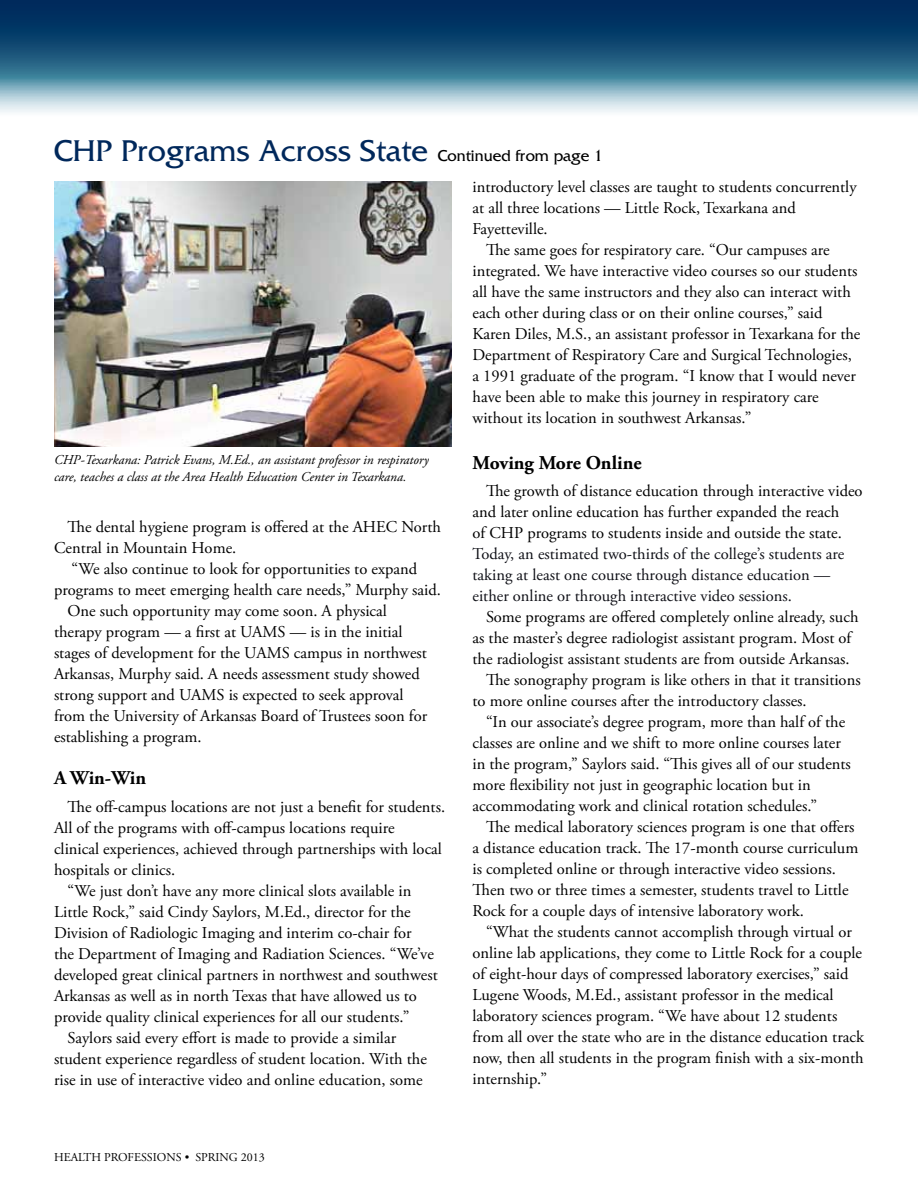
<style>
.page{position:relative;width:918px;height:1188px;background:#fff}
.page>*{position:absolute;margin:0;border:0;box-sizing:border-box;transform-origin:0 0}
.t1{font:31.5px "Friz Quadrata Std";color:#00285b}
.t2{font:700 19.5px "Adobe Garamond Pro";color:#000}
.t3{font:16.5px/21px "Adobe Garamond Pro";color:#000}
.t4{font:16.5px/21px "Adobe Garamond Pro";color:#0f1017}
.t5{font:italic 13.5px/16.2px "Adobe Garamond Pro";color:#000}
.t6{font:12px "Adobe Garamond Pro";color:#000}
.s1{font-size:16.5px;color:#000}
</style>
<div class="page">
<svg style="left:0;top:0;width:918px;height:113px;background:#407090"></svg>
<img style="left:54px;top:181px;width:397px;height:265px">
<h1 class="t1" style="left:54px;top:133px;width:551px">CHP Programs Across State <span class="s1">Continued from page 1</span></h1>
<p class="t5" style="left:54px;top:452px;width:376px">CHP-Texarkana: Patrick Evans, M.Ed., an assistant professor in respiratory care, teaches a class at the Area Health Education Center in Texarkana.</p>
<p class="t3" style="left:54px;top:517px;width:389px;text-indent:13px">The dental hygiene program is offered at the AHEC North<br>Central in Mountain Home.</p>
<p class="t3" style="left:72px;top:559px;width:347px">“We also continue to look for opportunities to expand</p>
<p class="t3" style="left:54px;top:580px;width:388px">programs to meet emerging health care needs,” Murphy said.</p>
<p class="t3" style="left:68px;top:601px;width:321px">One such opportunity may come soon. A physical</p>
<p class="t3" style="left:54px;top:622px;width:350px">therapy program — a first at UAMS — is in the initial</p>
<p class="t3" style="left:54px;top:643px;width:375px">stages of development for the UAMS campus in northwest</p>
<p class="t3" style="left:54px;top:664px;width:367px">Arkansas, Murphy said. A needs assessment study showed</p>
<p class="t3" style="left:54px;top:685px;width:351px">strong support and UAMS is expected to seek approval</p>
<p class="t3" style="left:54px;top:706px;width:375px">from the University of Arkansas Board of Trustees soon for</p>
<p class="t3" style="left:54px;top:727px;width:149px">establishing a program.</p>
<p class="t2" style="left:54px;top:767px;width:94px">A Win-Win</p>
<p class="t3" style="left:68px;top:797px;width:379px">The off-campus locations are not just a benefit for students.</p>
<p class="t3" style="left:54px;top:818px;width:342px">All of the programs with off-campus locations require</p>
<p class="t3" style="left:54px;top:839px;width:390px">clinical experiences, achieved through partnerships with local</p>
<p class="t3" style="left:54px;top:860px;width:123px">hospitals or clinics.</p>
<p class="t3" style="left:68px;top:881px;width:345px">“We just don’t have any more clinical slots available in</p>
<p class="t3" style="left:54px;top:902px;width:358px">Little Rock,” said Cindy Saylors, M.Ed., director for the</p>
<p class="t3" style="left:54px;top:923px;width:359px">Division of Radiologic Imaging and interim co-chair for</p>
<p class="t3" style="left:54px;top:944px;width:381px">the Department of Imaging and Radiation Sciences. “We’ve</p>
<p class="t3" style="left:54px;top:965px;width:385px">developed great clinical partners in northwest and southwest</p>
<p class="t3" style="left:54px;top:986px;width:364px">Arkansas as well as in north Texas that have allowed us to</p>
<p class="t3" style="left:54px;top:1007px;width:357px">provide quality clinical experiences for all our students.”</p>
<p class="t3" style="left:68px;top:1028px;width:330px">Saylors said every effort is made to provide a similar</p>
<p class="t3" style="left:54px;top:1049px;width:374px">student experience regardless of student location. With the</p>
<p class="t3" style="left:54px;top:1070px;width:370px">rise in use of interactive video and online education, some</p>
<p class="t6" style="left:54px;top:1150px;width:212px">HEALTH PROFESSIONS • SPRING 2013</p>
<p class="t3" style="left:473px;top:177px;width:386px">introductory level classes are taught to students concurrently</p>
<p class="t3" style="left:473px;top:198px;width:325px">at all three locations — Little Rock, Texarkana and</p>
<p class="t3" style="left:473px;top:219px;width:77px">Fayetteville.</p>
<p class="t3" style="left:486px;top:240px;width:345px">The same goes for respiratory care. “Our campuses are</p>
<p class="t3" style="left:473px;top:261px;width:386px">integrated. We have interactive video courses so our students</p>
<p class="t3" style="left:473px;top:282px;width:380px">all have the same instructors and they also can interact with</p>
<p class="t3" style="left:473px;top:303px;width:351px">each other during class or on their online courses,” said</p>
<p class="t3" style="left:473px;top:324px;width:389px">Karen Diles, M.S., an assistant professor in Texarkana for the</p>
<p class="t3" style="left:473px;top:345px;width:381px">Department of Respiratory Care and Surgical Technologies,</p>
<p class="t3" style="left:473px;top:366px;width:385px">a 1991 graduate of the program. “I know that I would never</p>
<p class="t3" style="left:473px;top:387px;width:348px">have been able to make this journey in respiratory care</p>
<p class="t3" style="left:473px;top:408px;width:280px">without its location in southwest Arkansas.”</p>
<p class="t2" style="left:472px;top:451px;width:171px">Moving More Online</p>
<p class="t3" style="left:473px;top:481px;width:392px;text-indent:13px">The growth of distance education through interactive video and later online education has further expanded the reach<br>of CHP programs to students inside and outside the state.</p>
<p class="t4" style="left:473px;top:544px;width:373px">Today, an estimated two-thirds of the college’s students are taking at least one course through distance education — either online or through interactive video sessions.</p>
<p class="t3" style="left:486px;top:607px;width:374px">Some programs are offered completely online already, such</p>
<p class="t3" style="left:473px;top:628px;width:380px">as the master’s degree radiologist assistant program. Most of</p>
<p class="t3" style="left:473px;top:649px;width:379px">the radiologist assistant students are from outside Arkansas.</p>
<p class="t3" style="left:486px;top:670px;width:376px">The sonography program is like others in that it transitions</p>
<p class="t3" style="left:473px;top:691px;width:336px">to more online courses after the introductory classes.</p>
<p class="t3" style="left:486px;top:712px;width:361px">“In our associate’s degree program, more than half of the</p>
<p class="t3" style="left:473px;top:733px;width:370px">classes are online and we shift to more online courses later</p>
<p class="t3" style="left:473px;top:754px;width:380px">in the program,” Saylors said. “This gives all of our students</p>
<p class="t3" style="left:473px;top:775px;width:340px">more flexibility not just in geographic location but in</p>
<p class="t3" style="left:473px;top:796px;width:346px">accommodating work and clinical rotation schedules.”</p>
<p class="t3" style="left:486px;top:817px;width:370px">The medical laboratory sciences program is one that offers</p>
<p class="t3" style="left:473px;top:838px;width:387px">a distance education track. The 17-month course curriculum</p>
<p class="t3" style="left:473px;top:859px;width:365px">is completed online or through interactive video sessions.</p>
<p class="t3" style="left:473px;top:880px;width:378px">Then two or three times a semester, students travel to Little</p>
<p class="t3" style="left:473px;top:901px;width:333px">Rock for a couple days of intensive laboratory work.</p>
<p class="t3" style="left:486px;top:922px;width:367px">“What the students cannot accomplish through virtual or</p>
<p class="t3" style="left:473px;top:943px;width:391px">online lab applications, they come to Little Rock for a couple</p>
<p class="t3" style="left:473px;top:964px;width:378px">of eight-hour days of compressed laboratory exercises,” said</p>
<p class="t3" style="left:473px;top:985px;width:363px">Lugene Woods, M.Ed., assistant professor in the medical</p>
<p class="t3" style="left:473px;top:1006px;width:366px">laboratory sciences program. “We have about 12 students</p>
<p class="t3" style="left:473px;top:1027px;width:393px">from all over the state who are in the distance education track</p>
<p class="t3" style="left:473px;top:1048px;width:393px">now, then all students in the program finish with a six-month</p>
<p class="t3" style="left:473px;top:1069px;width:76px">internship.”</p>
</div>
